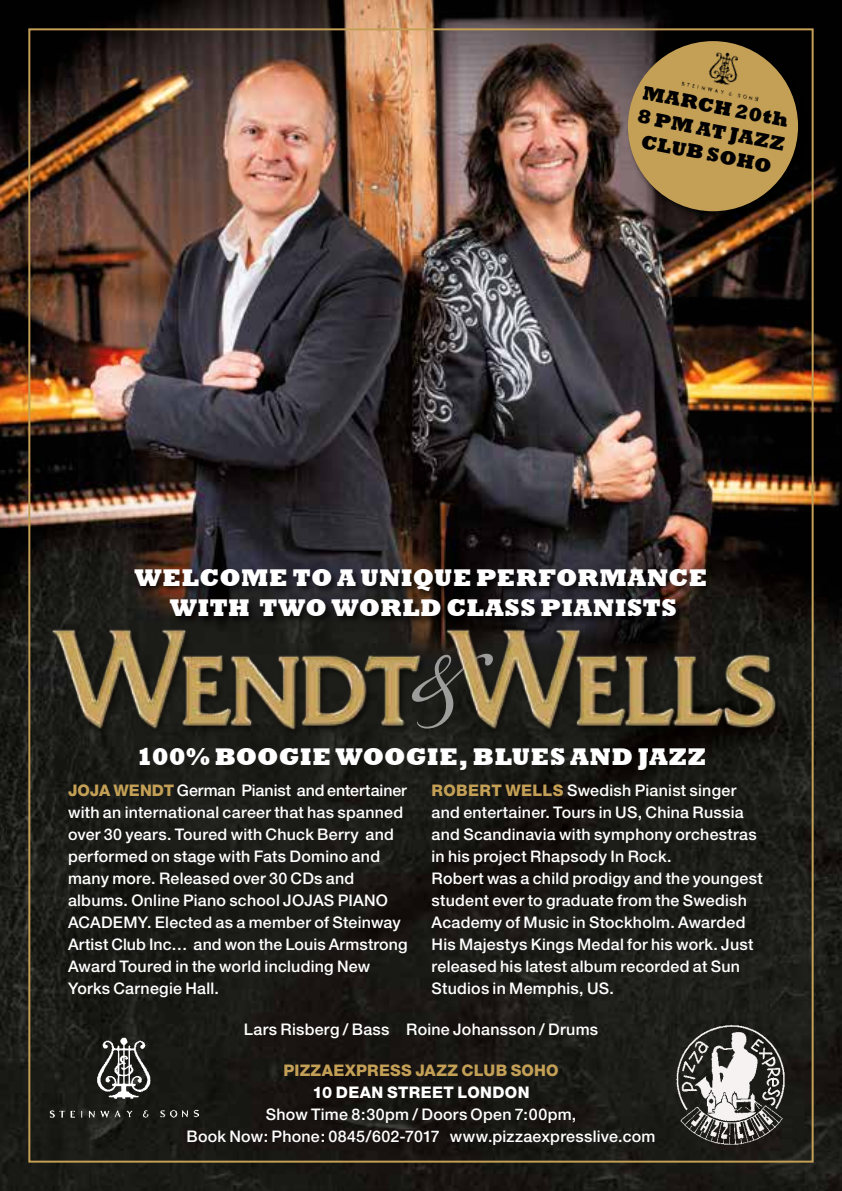
<style>
.page{position:relative;width:842px;height:1191px;background:#fff}
.page>*{position:absolute;margin:0;border:0;box-sizing:border-box;transform-origin:0 0}
.t1{font:158px "Bickham Script MM 400";color:#9d9d9c}
.t2{font:800 24.8px/30px "Rockwell";letter-spacing:.02em;color:#fff;text-align:center}
.t3{font:800 20px/24px "Rockwell";color:#000;text-align:center}
.t4{font:500 16px/22px "Helvetica Neue";letter-spacing:.015em;color:#fff}
.t5{font:800 16px "Helvetica Neue";letter-spacing:.015em;color:#c4a056}
.t6{font:800 16px "Helvetica Neue";letter-spacing:.02em;color:#fff}
.s1{font-weight:800;color:#c4a056}
</style>
<div class="page">
<img style="left:0;top:0;width:842px;height:1191px">
<img style="left:672px;top:1022px;width:115px;height:125px">
<div style="left:133px;top:567px;width:583px;height:60px;background:#000;opacity:.75"></div>
<img style="left:47px;top:1032px;width:151px;height:89px">
<div style="left:626px;top:39px;width:182px;height:182px;background:#000;opacity:.75"></div>
<div style="left:628px;top:41px;width:170px;height:170px;background:#c4a056;border-radius:50%"></div>
<img style="left:679px;top:43px;width:87px;height:59px">
<img style="left:34px;top:604px;width:783px;height:152px">
<p class="t3" style="left:644px;top:81px;width:151px;rotate:11deg">MARCH 20th<br>8 PM AT JAZZ<br>CLUB SOHO</p>
<h2 class="t2" style="left:135px;top:563px;width:574px">WELCOME TO A UNIQUE PERFORMANCE<br>WITH TWO WORLD CLASS PIANISTS</h2>
<h1 class="t1" style="left:407px;top:582px;width:73px">&amp;</h1>
<h2 class="t2" style="left:136px;top:741px;width:571px">100% BOOGIE WOOGIE, BLUES AND JAZZ</h2>
<p class="t4" style="left:68px;top:779px;width:341px"><span class="s1">JOJA WENDT</span> German Pianist and entertainer with an international career that has spanned over 30 years. Toured with Chuck Berry and performed on stage with Fats Domino and many more. Released over 30 CDs and albums. Online Piano school JOJAS PIANO ACADEMY. Elected as a member of Steinway Artist Club Inc… and won the Louis Armstrong Award Toured in the world including New Yorks Carnegie Hall.</p>
<p class="t4" style="left:432px;top:779px;width:333px"><span class="s1">ROBERT WELLS</span> Swedish Pianist singer and entertainer. Tours in US, China Russia and Scandinavia with symphony orchestras in his project Rhapsody In Rock.<br>Robert was a child prodigy and the youngest student ever to graduate from the Swedish Academy of Music in Stockholm. Awarded His Majestys Kings Medal for his work. Just released his latest album recorded at Sun Studios in Memphis, US.</p>
<p class="t4" style="left:244px;top:1018px;width:356px">Lars Risberg / Bass Roine Johansson / Drums</p>
<p class="t5" style="left:283px;top:1060px;width:277px">PIZZAEXPRESS JAZZ CLUB SOHO</p>
<p class="t6" style="left:312px;top:1082px;width:219px">10 DEAN STREET LONDON</p>
<p class="t4" style="left:186px;top:1103px;width:470px;text-align:center">Show Time 8:30pm / Doors Open 7:00pm,<br>Book Now: Phone: 0845/602-7017 www.pizzaexpresslive.com</p>
</div>
